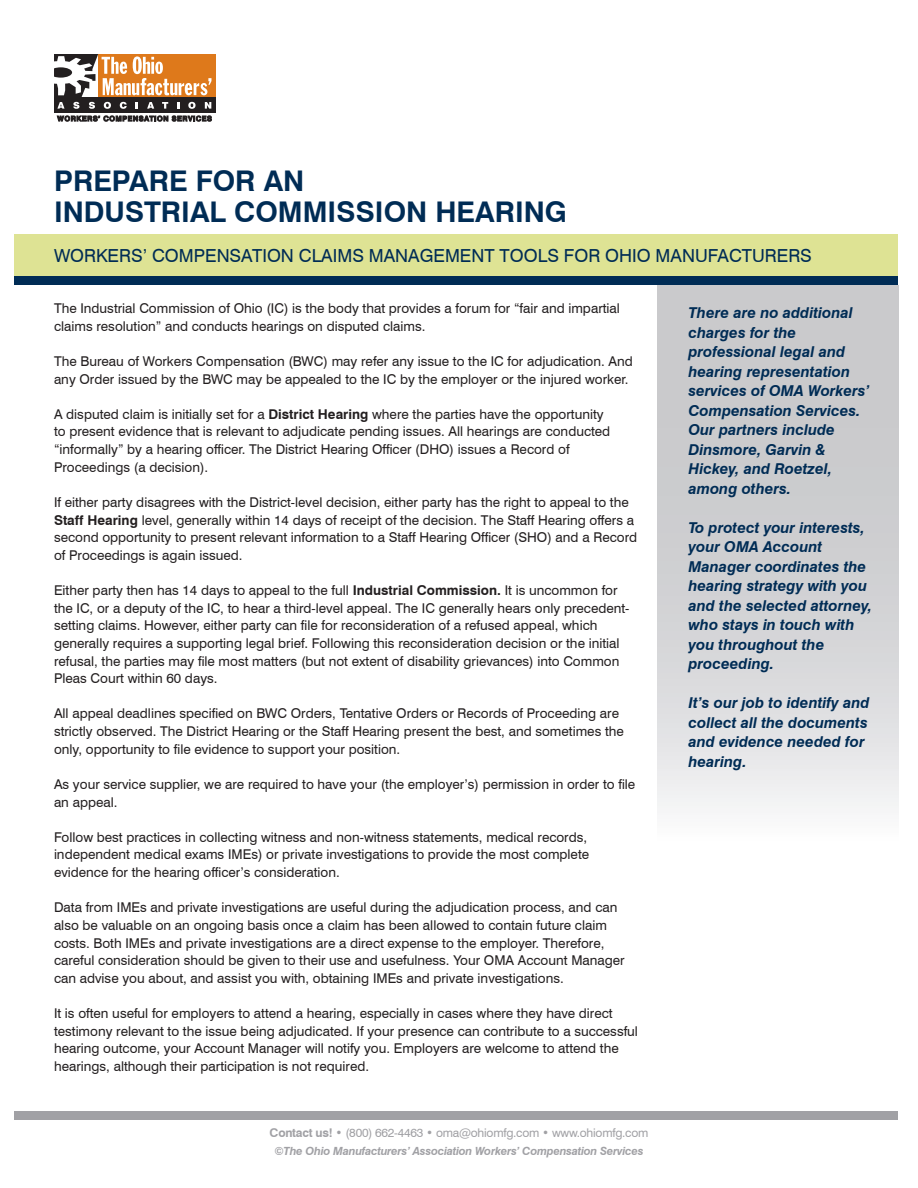
<style>
.page{position:relative;width:918px;height:1188px;background:#fff}
.page>*{position:absolute;margin:0;border:0;box-sizing:border-box;transform-origin:0 0}
.t1{font:700 28.5px "Swiss 721 BT";color:#002c55}
.t2{font:18px "Swiss 721 BT";color:#002c55}
.Pullout{font:italic 700 15px/19.5px "Swiss 721 BT";color:#002c55}
.Copy{font:13.5px/17.7px "Swiss 721 BT";color:#231f20}
.t3{font:12px "Swiss 721 BT";letter-spacing:-.02em;color:#a1a1a5}
.t4{font:italic 700 11.25px "Swiss 721 BT";letter-spacing:-.02em;color:#a1a1a5}
.s1{font-weight:700}
</style>
<div class="page">
<div style="left:657px;top:285px;width:241px;height:558px;background:linear-gradient(to bottom,#bfbfc2,#ededee)"></div>
<div style="left:14px;top:276px;width:884px;height:9px;background:#002c55"></div>
<div style="left:14px;top:235px;width:884px;height:41px;background:#dee394"></div>
<div style="left:14px;top:1111px;width:884px;height:9px;background:#a1a1a5"></div>
<div style="left:98px;top:54px;width:118px;height:44px;background:#de791b"></div>
<div style="left:54px;top:98px;width:162px;height:15px;background:#231f20"></div>
<svg style="left:54px;top:54px;width:157px;height:55px"></svg>
<svg style="left:57px;top:116px;width:155px;height:5px"></svg>
<p class="t1" style="left:54px;top:164px;width:252px">PREPARE FOR AN</p>
<p class="t1" style="left:54px;top:195px;width:515px">INDUSTRIAL COMMISSION HEARING</p>
<p class="t2" style="left:54px;top:244px;width:759px">WORKERS’ COMPENSATION CLAIMS MANAGEMENT TOOLS FOR OHIO MANUFACTURERS</p>
<p class="Copy" style="left:54px;top:299px;width:567px">The Industrial Commission of Ohio (IC) is the body that provides a forum for “fair and impartial claims resolution” and conducts hearings on disputed claims.</p>
<p class="Copy" style="left:54px;top:352px;width:580px">The Bureau of Workers Compensation (BWC) may refer any issue to the IC for adjudication. And any Order issued by the BWC may be appealed to the IC by the employer or the injured worker.</p>
<p class="Copy" style="left:54px;top:405px;width:558px">A disputed claim is initially set for a <span class="s1">District Hearing</span> where the parties have the opportunity to present evidence that is relevant to adjudicate pending issues. All hearings are conducted “informally” by a hearing officer. The District Hearing Officer (DHO) issues a Record of Proceedings (a decision).</p>
<p class="Copy" style="left:54px;top:493px;width:585px">If either party disagrees with the District-level decision, either party has the right to appeal to the <span class="s1">Staff Hearing</span> level, generally within 14 days of receipt of the decision. The Staff Hearing offers a second opportunity to present relevant information to a Staff Hearing Officer (SHO) and a Record of Proceedings is again issued.</p>
<p class="Copy" style="left:54px;top:581px;width:577px">Either party then has 14 days to appeal to the full <span class="s1">Industrial Commission.</span> It is uncommon for the IC, or a deputy of the IC, to hear a third-level appeal. The IC generally hears only precedent&shy;setting claims. However, either party can file for reconsideration of a refused appeal, which generally requires a supporting legal brief. Following this reconsideration decision or the initial refusal, the parties may file most matters (but not extent of disability grievances) into Common Pleas Court within 60 days.</p>
<p class="Copy" style="left:54px;top:705px;width:571px">All appeal deadlines specified on BWC Orders, Tentative Orders or Records of Proceeding are strictly observed. The District Hearing or the Staff Hearing present the best, and sometimes the only, opportunity to file evidence to support your position.</p>
<p class="Copy" style="left:54px;top:775px;width:583px">As your service supplier, we are required to have your (the employer’s) permission in order to file an appeal.</p>
<p class="Copy" style="left:54px;top:828px;width:537px">Follow best practices in collecting witness and non-witness statements, medical records, independent medical exams IMEs) or private investigations to provide the most complete evidence for the hearing officer’s consideration.</p>
<p class="Copy" style="left:54px;top:899px;width:572px">Data from IMEs and private investigations are useful during the adjudication process, and can also be valuable on an ongoing basis once a claim has been allowed to contain future claim costs. Both IMEs and private investigations are a direct expense to the employer. Therefore, careful consideration should be given to their use and usefulness. Your OMA Account Manager can advise you about, and assist you with, obtaining IMEs and private investigations.</p>
<p class="Copy" style="left:54px;top:1004px;width:585px">It is often useful for employers to attend a hearing, especially in cases where they have direct testimony relevant to the issue being adjudicated. If your presence can contribute to a successful hearing outcome, your Account Manager will notify you. Employers are welcome to attend the hearings, although their participation is not required.</p>
<p class="t3" style="left:270px;top:1126px;width:380px"><span class="s1">Contact us!</span> • (800) 662-4463 • oma@ohiomfg.com • www.ohiomfg.com</p>
<p class="t4" style="left:274px;top:1144px;width:371px">©The Ohio Manufacturers’ Association Workers’ Compensation Services</p>
<p class="Pullout" style="left:688px;top:303px;width:182px">There are no additional charges for the professional legal and hearing representation services of OMA Workers’<br>Compensation Services.<br>Our partners include<br>Dinsmore, Garvin &amp;<br>Hickey, and Roetzel, among others.</p>
<p class="Pullout" style="left:688px;top:517px;width:185px">To protect your interests, your OMA Account<br>Manager coordinates the hearing strategy with you and the selected attorney, who stays in touch with you throughout the proceeding.</p>
<p class="Pullout" style="left:688px;top:693px;width:182px">It’s our job to identify and collect all the documents and evidence needed for hearing.</p>
</div>
